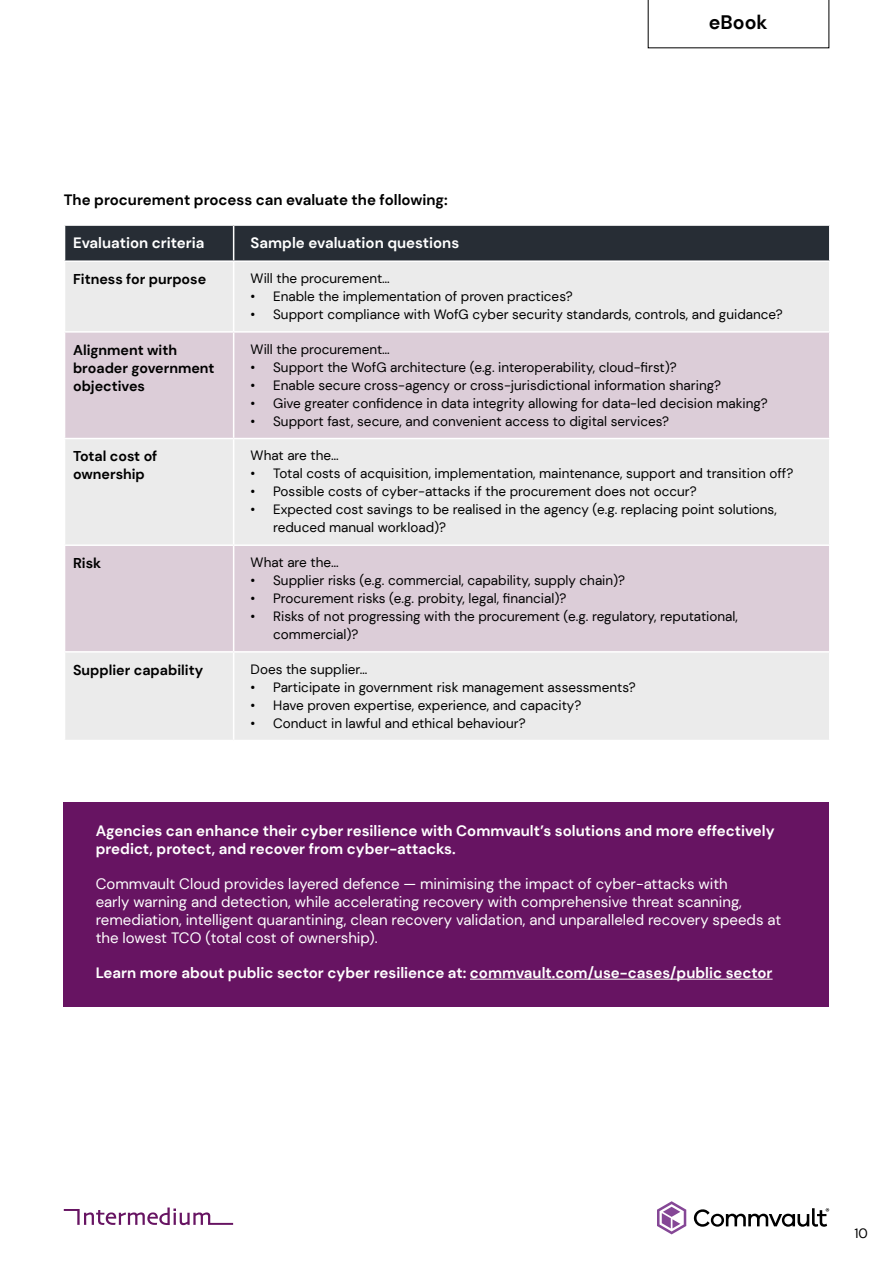
<style>
.page{position:relative;width:893px;height:1263px;background:#fff}
.page>*{position:absolute;margin:0;border:0;box-sizing:border-box;transform-origin:0 0}
.t1{font:700 19.5px "DM Sans";color:#000}
.t2{font:15px/18px "DM Sans";color:#fff}
.t3{font:700 15px/18px "DM Sans";color:#fff}
.t4{font:700 15px "DM Sans";color:#000}
.t5{font:700 14.25px/18px "DM Sans";color:#000}
.t6{font:13.5px/18px "DM Sans";color:#000}
</style>
<div class="page">
<div style="left:65px;top:226px;width:764px;height:34px;background:#272d35"></div>
<div style="left:65px;top:262px;width:764px;height:478px;background:#ebebeb"></div>
<svg style="left:65px;top:333px;width:764px;height:318px;background:#e1d7de"></svg>
<hr style="left:233px;top:226px;width:1px;height:34px;background:#fff">
<hr style="left:233px;top:262px;width:1px;height:69px;background:#fff">
<hr style="left:64px;top:331px;width:170px;height:2px;background:#fff">
<hr style="left:234px;top:331px;width:596px;height:2px;background:#fff">
<hr style="left:233px;top:333px;width:1px;height:105px;background:#fff">
<hr style="left:64px;top:438px;width:170px;height:1px;background:#fff">
<hr style="left:234px;top:438px;width:596px;height:1px;background:#fff">
<hr style="left:233px;top:439px;width:1px;height:105px;background:#fff">
<hr style="left:64px;top:544px;width:170px;height:2px;background:#fff">
<hr style="left:234px;top:544px;width:596px;height:2px;background:#fff">
<hr style="left:233px;top:546px;width:1px;height:105px;background:#fff">
<hr style="left:64px;top:651px;width:170px;height:2px;background:#fff">
<hr style="left:234px;top:651px;width:596px;height:2px;background:#fff">
<hr style="left:233px;top:653px;width:1px;height:87px;background:#fff">
<svg style="left:64px;top:1207px;width:169px;height:18px"></svg>
<svg style="left:657px;top:1201px;width:29px;height:33px"></svg>
<svg style="left:693px;top:1208px;width:136px;height:19px"></svg>
<div style="left:64px;top:803px;width:765px;height:204px;background:#671462"></div>
<hr style="left:470px;top:979px;width:303px;height:1px;background:#fff">
<svg style="left:648px;top:0;width:181px;height:48px"></svg>
<h1 class="t1" style="left:709px;top:10px;width:60px">eBook</h1>
<p class="t4" style="left:64px;top:190px;width:385px">The procurement process can evaluate the following:</p>
<p class="t3" style="left:73px;top:234px;width:133px">Evaluation criteria</p>
<p class="t3" style="left:251px;top:234px;width:210px">Sample evaluation questions</p>
<p class="t5" style="left:73px;top:270px;width:135px">Fitness for purpose</p>
<p class="t6" style="left:251px;top:269px;width:141px">Will the procurement…</p>
<p class="t6" style="left:251px;top:287px;width:323px">• Enable the implementation of proven practices?</p>
<p class="t6" style="left:251px;top:305px;width:534px">• Support compliance with WofG cyber security standards, controls, and guidance?</p>
<p class="t5" style="left:73px;top:340px;width:143px">Alignment with broader government objectives</p>
<p class="t6" style="left:251px;top:340px;width:141px">Will the procurement…</p>
<p class="t6" style="left:251px;top:358px;width:428px">• Support the WofG architecture (e.g. interoperability, cloud-first)?</p>
<p class="t6" style="left:251px;top:376px;width:472px">• Enable secure cross-agency or cross-jurisdictional information sharing?</p>
<p class="t6" style="left:251px;top:394px;width:519px">• Give greater confidence in data integrity allowing for data-led decision making?</p>
<p class="t6" style="left:251px;top:412px;width:420px">• Support fast, secure, and convenient access to digital services?</p>
<p class="t5" style="left:73px;top:447px;width:86px">Total cost of ownership</p>
<p class="t6" style="left:251px;top:447px;width:90px">What are the…</p>
<p class="t6" style="left:251px;top:465px;width:544px">• Total costs of acquisition, implementation, maintenance, support and transition off?</p>
<p class="t6" style="left:251px;top:483px;width:447px">• Possible costs of cyber-attacks if the procurement does not occur?</p>
<p class="t6" style="left:273px;top:501px;width:505px;text-indent:-23px">• Expected cost savings to be realised in the agency (e.g. replacing point solutions, reduced manual workload)?</p>
<p class="t5" style="left:73px;top:554px;width:30px">Risk</p>
<p class="t6" style="left:251px;top:553px;width:90px">What are the…</p>
<p class="t6" style="left:251px;top:571px;width:376px">• Supplier risks (e.g. commercial, capability, supply chain)?</p>
<p class="t6" style="left:251px;top:589px;width:317px">• Procurement risks (e.g. probity, legal, financial)?</p>
<p class="t6" style="left:273px;top:607px;width:466px;text-indent:-23px">• Risks of not progressing with the procurement (e.g. regulatory, reputational, commercial)?</p>
<p class="t5" style="left:73px;top:660px;width:132px">Supplier capability</p>
<p class="t6" style="left:251px;top:660px;width:118px">Does the supplier…</p>
<p class="t6" style="left:251px;top:678px;width:386px">• Participate in government risk management assessments?</p>
<p class="t6" style="left:251px;top:696px;width:332px">• Have proven expertise, experience, and capacity?</p>
<p class="t6" style="left:251px;top:714px;width:277px">• Conduct in lawful and ethical behaviour?</p>
<p class="t3" style="left:96px;top:821px;width:681px">Agencies can enhance their cyber resilience with Commvault’s solutions and more effectively predict, protect, and recover from cyber-attacks.</p>
<p class="t2" style="left:96px;top:874px;width:687px">Commvault Cloud provides layered defence — minimising the impact of cyber-attacks with<br>early warning and detection, while accelerating recovery with comprehensive threat scanning, remediation, intelligent quarantining, clean recovery validation, and unparalleled recovery speeds at the lowest TCO (total cost of ownership).</p>
<p class="t3" style="left:96px;top:963px;width:678px">Learn more about public sector cyber resilience at: commvault.com/use-cases/public sector</p>
<p class="t6" style="left:854px;top:1224px;width:15px">10</p>
</div>
